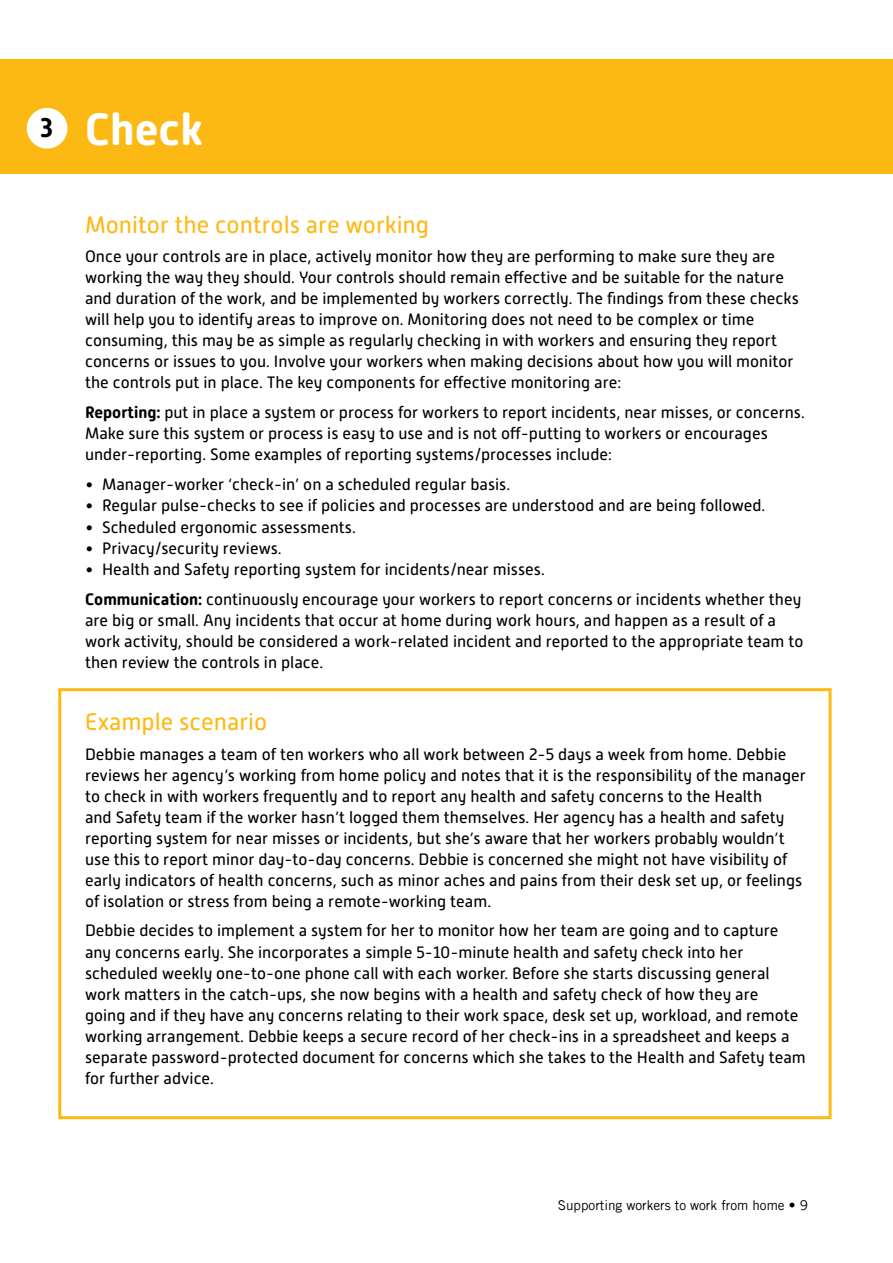
<style>
.page{position:relative;width:893px;height:1263px;background:#fff}
.page>*{position:absolute;margin:0;border:0;box-sizing:border-box;transform-origin:0 0}
.Titlle{font:700 45px "Alwyn New Rounded";color:#fff}
.Body_text{font:700 27px "Alwyn New Rounded";color:#000}
.Coloured_heading{font:24px "Alwyn New Rounded";color:#fdb913}
.Body_text-2{font:16.5px/21px "Alwyn New Rounded";color:#000}
.t1{font:13.5px "Trade Gothic LT Std";color:#000}
.s1{font-weight:700}
</style>
<div class="page">
<div style="left:0;top:60px;width:893px;height:114px;background:#fdb913"></div>
<div style="left:58px;top:688px;width:774px;height:431px;border:3px solid #fdb913"></div>
<div style="left:27px;top:108px;width:40px;height:41px;background:#fff;border-radius:50%"></div>
<p class="Body_text" style="left:40px;top:112px;width:14px">3</p>
<p class="Titlle" style="left:85px;top:103px;width:120px">Check</p>
<p class="Coloured_heading" style="left:85px;top:211px;width:346px">Monitor the controls are working</p>
<p class="Body_text-2" style="left:85px;top:246px;width:715px">Once your controls are in place, actively monitor how they are performing to make sure they are working the way they should. Your controls should remain effective and be suitable for the nature and duration of the work, and be implemented by workers correctly. The findings from these checks will help you to identify areas to improve on. Monitoring does not need to be complex or time consuming, this may be as simple as regularly checking in with workers and ensuring they report concerns or issues to you. Involve your workers when making decisions about how you will monitor the controls put in place. The key components for effective monitoring are:</p>
<p class="Body_text-2" style="left:85px;top:401px;width:721px"><span class="s1">Reporting:</span> put in place a system or process for workers to report incidents, near misses, or concerns.<br>Make sure this system or process is easy to use and is not off-putting to workers or encourages under-reporting. Some examples of reporting systems/processes include:</p>
<p class="Body_text-2" style="left:85px;top:474px;width:427px">• Manager-worker ‘check-in’ on a scheduled regular basis.</p>
<p class="Body_text-2" style="left:85px;top:495px;width:682px">• Regular pulse-checks to see if policies and processes are understood and are being followed.</p>
<p class="Body_text-2" style="left:85px;top:516px;width:272px">• Scheduled ergonomic assessments.</p>
<p class="Body_text-2" style="left:85px;top:538px;width:198px">• Privacy/security reviews.</p>
<p class="Body_text-2" style="left:85px;top:559px;width:461px">• Health and Safety reporting system for incidents/near misses.</p>
<p class="Body_text-2" style="left:85px;top:589px;width:720px"><span class="s1">Communication:</span> continuously encourage your workers to report concerns or incidents whether they are big or small. Any incidents that occur at home during work hours, and happen as a result of a work activity, should be considered a work-related incident and reported to the appropriate team to then review the controls in place.</p>
<p class="Coloured_heading" style="left:85px;top:709px;width:184px">Example scenario</p>
<p class="Body_text-2" style="left:85px;top:744px;width:722px">Debbie manages a team of ten workers who all work between 2-5 days a week from home. Debbie reviews her agency’s working from home policy and notes that it is the responsibility of the manager to check in with workers frequently and to report any health and safety concerns to the Health<br>and Safety team if the worker hasn’t logged them themselves. Her agency has a health and safety reporting system for near misses or incidents, but she’s aware that her workers probably wouldn’t use this to report minor day-to-day concerns. Debbie is concerned she might not have visibility of early indicators of health concerns, such as minor aches and pains from their desk set up, or feelings of isolation or stress from being a remote-working team.</p>
<p class="Body_text-2" style="left:85px;top:920px;width:722px">Debbie decides to implement a system for her to monitor how her team are going and to capture any concerns early. She incorporates a simple 5-10-minute health and safety check into her scheduled weekly one-to-one phone call with each worker. Before she starts discussing general work matters in the catch-ups, she now begins with a health and safety check of how they are<br>going and if they have any concerns relating to their work space, desk set up, workload, and remote working arrangement. Debbie keeps a secure record of her check-ins in a spreadsheet and keeps a separate password-protected document for concerns which she takes to the Health and Safety team for further advice.</p>
<p class="t1" style="left:558px;top:1197px;width:252px">Supporting workers to work from home • 9</p>
</div>
